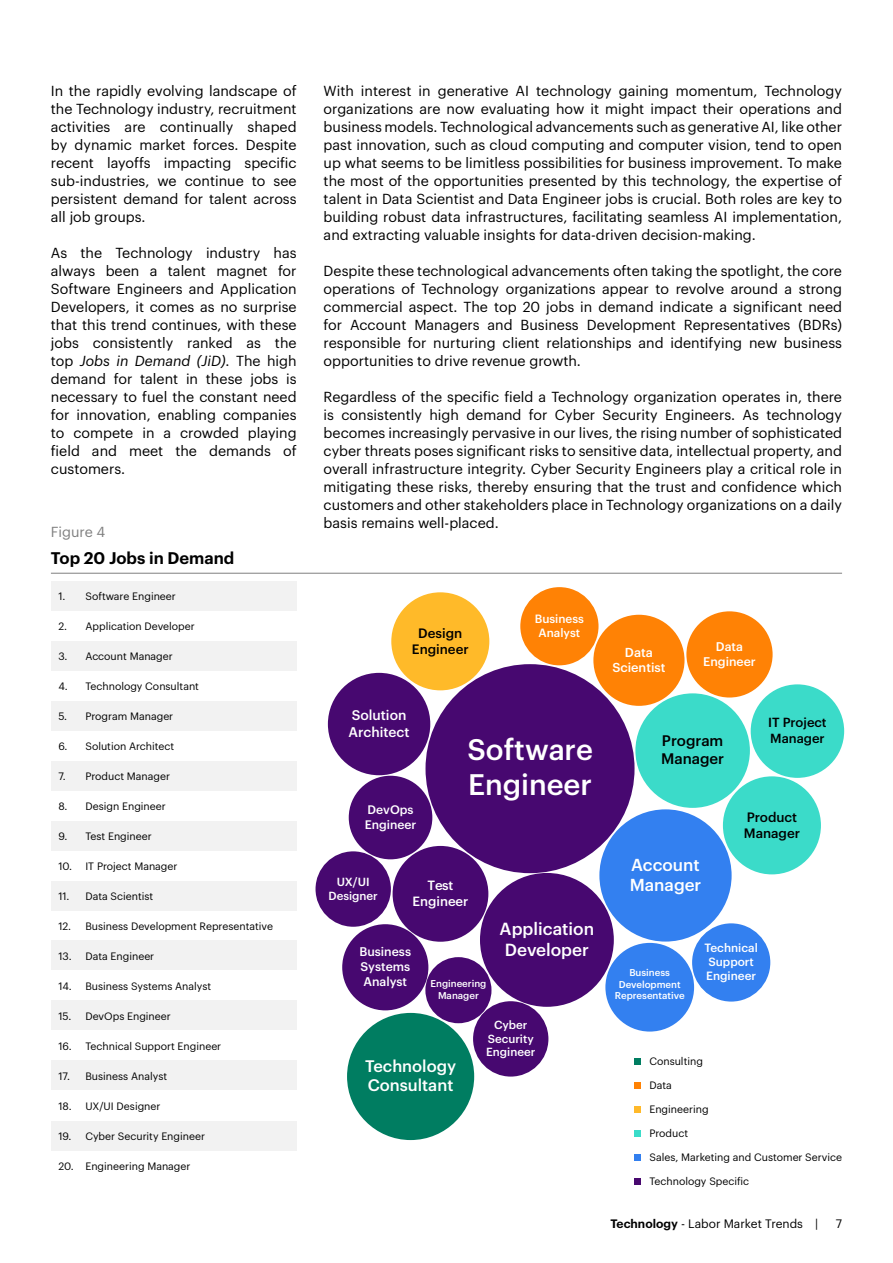
<style>
.page{position:relative;width:893px;height:1263px;background:#fff}
.page>*{position:absolute;margin:0;border:0;box-sizing:border-box;transform-origin:0 0}
.t1{font:500 29.1px/35px "Graphik";color:#fff}
.t2{font:500 17.25px/20.5px "Graphik";color:#fff;text-align:center}
.t3{font:500 16.95px/20.4px "Graphik";color:#fff}
.t4{font:600 16.5px "Graphik";color:#000}
.t5{font:500 16.35px/19.6px "Graphik";color:#fff}
.t6{font:500 15px/18px "Graphik";color:#000}
.t7{font:14.25px/18px "Graphik";color:#000;text-align:justify}
.t8{font:14.25px "Graphik";color:#808080}
.t9{font:500 13.8px/16.5px "Graphik";color:#fff}
.t10{font:500 13.35px/16px "Graphik";color:#000}
.t11{font:500 13.2px/15.8px "Graphik";color:#fff;text-align:center}
.t12{font:500 12.9px/15.6px "Graphik";color:#000}
.t13{font:500 12.75px/15.3px "Graphik";color:#fff;text-align:center}
.t14{font:500 12.3px/14.9px "Graphik";color:#fff;text-align:center}
.t15{font:500 12.15px/14.5px "Graphik";color:#fff}
.t16{font:12px "Graphik";color:#000}
.t17{font:500 11.7px/14.1px "Graphik";color:#fff}
.t18{font:500 11.55px/13.8px "Graphik";color:#fff;text-align:center}
.t19{font:10.5px "Graphik";color:#000}
.t20{font:500 9.75px/11.7px "Graphik";color:#fff;text-align:center}
.s1{font-style:italic}
.s2{font-weight:600}
</style>
<div class="page">
<div style="left:51px;top:581px;width:246px;height:30px;background:#f2f2f2"></div>
<div style="left:51px;top:821px;width:246px;height:30px;background:#f2f2f2"></div>
<div style="left:51px;top:701px;width:246px;height:30px;background:#f2f2f2"></div>
<div style="left:51px;top:940px;width:246px;height:30px;background:#f2f2f2"></div>
<div style="left:51px;top:1060px;width:246px;height:30px;background:#f2f2f2"></div>
<div style="left:51px;top:1121px;width:246px;height:30px;background:#f2f2f2"></div>
<div style="left:51px;top:641px;width:246px;height:30px;background:#f2f2f2"></div>
<div style="left:51px;top:881px;width:246px;height:29px;background:#f2f2f2"></div>
<div style="left:51px;top:761px;width:246px;height:30px;background:#f2f2f2"></div>
<div style="left:51px;top:1000px;width:246px;height:30px;background:#f2f2f2"></div>
<hr style="left:51px;top:573px;width:791px;height:1px;background:#808080">
<svg style="left:634px;top:1058px;width:6px;height:6px"></svg>
<svg style="left:634px;top:1106px;width:6px;height:6px"></svg>
<svg style="left:634px;top:1082px;width:6px;height:6px"></svg>
<svg style="left:634px;top:1130px;width:6px;height:6px"></svg>
<svg style="left:634px;top:1154px;width:6px;height:6px"></svg>
<svg style="left:634px;top:1178px;width:6px;height:6px"></svg>
<div style="left:425px;top:664px;width:209px;height:209px;background:#470870;border-radius:50%"></div>
<div style="left:393px;top:846px;width:95px;height:96px;background:#470870;border-radius:50%"></div>
<div style="left:349px;top:776px;width:83px;height:83px;background:#470870;border-radius:50%"></div>
<div style="left:480px;top:873px;width:134px;height:134px;background:#470870;border-radius:50%"></div>
<div style="left:599px;top:809px;width:133px;height:132px;background:#3380f0;border-radius:50%"></div>
<div style="left:347px;top:1013px;width:127px;height:127px;background:#007d61;border-radius:50%"></div>
<div style="left:635px;top:693px;width:115px;height:115px;background:#3bdbc9;border-radius:50%"></div>
<div style="left:328px;top:673px;width:102px;height:102px;background:#470870;border-radius:50%"></div>
<div style="left:723px;top:776px;width:98px;height:98px;background:#3bdbc9;border-radius:50%"></div>
<div style="left:391px;top:592px;width:98px;height:98px;background:#ffba29;border-radius:50%"></div>
<div style="left:751px;top:684px;width:93px;height:94px;background:#3bdbc9;border-radius:50%"></div>
<div style="left:593px;top:615px;width:91px;height:91px;background:#ff8205;border-radius:50%"></div>
<div style="left:605px;top:943px;width:89px;height:88px;background:#3380f0;border-radius:50%"></div>
<div style="left:686px;top:611px;width:87px;height:86px;background:#ff8205;border-radius:50%"></div>
<div style="left:342px;top:924px;width:86px;height:86px;background:#470870;border-radius:50%"></div>
<div style="left:692px;top:923px;width:78px;height:78px;background:#3380f0;border-radius:50%"></div>
<div style="left:520px;top:587px;width:78px;height:78px;background:#ff8205;border-radius:50%"></div>
<div style="left:316px;top:851px;width:75px;height:76px;background:#470870;border-radius:50%"></div>
<div style="left:473px;top:1001px;width:75px;height:75px;background:#470870;border-radius:50%"></div>
<div style="left:425px;top:957px;width:66px;height:66px;background:#470870;border-radius:50%"></div>
<p class="t7" style="left:51px;top:81px;width:247px">In the rapidly evolving landscape of the Technology industry, recruitment activities are continually shaped by dynamic market forces. Despite recent layoffs impacting specific sub-industries, we continue to see persistent demand for talent across all job groups.</p>
<p class="t7" style="left:51px;top:243px;width:247px">As the Technology industry has always been a talent magnet for Software Engineers and Application Developers, it comes as no surprise that this trend continues, with these jobs consistently ranked as the top <span class="s1">Jobs in Demand (JiD)</span>. The high demand for talent in these jobs is necessary to fuel the constant need for innovation, enabling companies to compete in a crowded playing field and meet the demands of customers.</p>
<p class="t8" style="left:51px;top:521px;width:56px">Figure 4</p>
<p class="t4" style="left:51px;top:545px;width:185px">Top 20 Jobs in Demand</p>
<p class="t19" style="left:58px;top:588px;width:119px">1. Software Engineer</p>
<p class="t19" style="left:58px;top:618px;width:138px">2. Application Developer</p>
<p class="t19" style="left:58px;top:648px;width:116px">3. Account Manager</p>
<p class="t19" style="left:58px;top:678px;width:142px">4. Technology Consultant</p>
<p class="t19" style="left:58px;top:708px;width:116px">5. Program Manager</p>
<p class="t19" style="left:58px;top:738px;width:117px">6. Solution Architect</p>
<p class="t19" style="left:58px;top:768px;width:113px">7. Product Manager</p>
<p class="t19" style="left:58px;top:798px;width:109px">8. Design Engineer</p>
<p class="t19" style="left:58px;top:828px;width:95px">9. Test Engineer</p>
<p class="t19" style="left:58px;top:858px;width:121px">10. IT Project Manager</p>
<p class="t19" style="left:58px;top:888px;width:96px">11. Data Scientist</p>
<p class="t19" style="left:58px;top:918px;width:216px">12. Business Development Representative</p>
<p class="t19" style="left:58px;top:948px;width:97px">13. Data Engineer</p>
<p class="t19" style="left:58px;top:978px;width:154px">14. Business Systems Analyst</p>
<p class="t19" style="left:58px;top:1008px;width:114px">15. DevOps Engineer</p>
<p class="t19" style="left:58px;top:1038px;width:164px">16. Technical Support Engineer</p>
<p class="t19" style="left:58px;top:1068px;width:110px">17. Business Analyst</p>
<p class="t19" style="left:58px;top:1098px;width:104px">18. UX/UI Designer</p>
<p class="t19" style="left:58px;top:1128px;width:148px">19. Cyber Security Engineer</p>
<p class="t19" style="left:58px;top:1158px;width:134px">20. Engineering Manager</p>
<p class="t7" style="left:324px;top:81px;width:520px">With interest in generative AI technology gaining momentum, Technology organizations are now evaluating how it might impact their operations and business models. Technological advancements such as generative AI, like other past innovation, such as cloud computing and computer vision, tend to open up what seems to be limitless possibilities for business improvement. To make the most of the opportunities presented by this technology, the expertise of talent in Data Scientist and Data Engineer jobs is crucial. Both roles are key to building robust data infrastructures, facilitating seamless AI implementation, and extracting valuable insights for data-driven decision-making.</p>
<p class="t7" style="left:324px;top:261px;width:520px">Despite these technological advancements often taking the spotlight, the core operations of Technology organizations appear to revolve around a strong commercial aspect. The top 20 jobs in demand indicate a significant need for Account Managers and Business Development Representatives (BDRs) responsible for nurturing client relationships and identifying new business opportunities to drive revenue growth.</p>
<p class="t7" style="left:324px;top:387px;width:520px">Regardless of the specific field a Technology organization operates in, there is consistently high demand for Cyber Security Engineers. As technology becomes increasingly pervasive in our lives, the rising number of sophisticated cyber threats poses significant risks to sensitive data, intellectual property, and overall infrastructure integrity. Cyber Security Engineers play a critical role in mitigating these risks, thereby ensuring that the trust and confidence which customers and other stakeholders place in Technology organizations on a daily basis remains well-placed.</p>
<p class="t10" style="left:412px;top:623px;width:58px;text-align:center">Design<br>Engineer</p>
<p class="t17" style="left:535px;top:611px;width:51px;text-align:center">Business<br>Analyst</p>
<p class="t9" style="left:349px;top:706px;width:62px">Solution<br>Architect</p>
<p class="t15" style="left:365px;top:801px;width:53px">DevOps<br>Engineer</p>
<h1 class="t1" style="left:467px;top:730px;width:127px">Software<br>Engineer</h1>
<p class="t18" style="left:329px;top:874px;width:51px">UX/UI<br>Designer</p>
<p class="t11" style="left:412px;top:876px;width:57px">Test<br>Engineer</p>
<p class="t14" style="left:359px;top:943px;width:53px;text-align:justify">Business Systems Analyst</p>
<p class="t20" style="left:430px;top:977px;width:58px">Engineering<br>Manager</p>
<p class="t2" style="left:500px;top:917px;width:96px">Application<br>Developer</p>
<p class="t5" style="left:365px;top:1055px;width:93px">Technology<br>Consultant</p>
<p class="t18" style="left:486px;top:1017px;width:51px">Cyber<br>Security<br>Engineer</p>
<p class="t13" style="left:612px;top:643px;width:55px">Data<br>Scientist</p>
<p class="t14" style="left:703px;top:638px;width:54px">Data<br>Engineer</p>
<p class="t6" style="left:661px;top:731px;width:65px">Program<br>Manager</p>
<p class="t12" style="left:768px;top:714px;width:60px">IT Project<br>Manager</p>
<p class="t3" style="left:630px;top:853px;width:73px">Account<br>Manager</p>
<p class="t10" style="left:744px;top:807px;width:58px">Product<br>Manager</p>
<p class="t20" style="left:615px;top:966px;width:71px">Business<br>Development<br>Representative</p>
<p class="t17" style="left:704px;top:940px;width:55px">Technical<br>Support<br>Engineer</p>
<p class="t19" style="left:649px;top:1053px;width:55px">Consulting</p>
<p class="t19" style="left:649px;top:1077px;width:24px">Data</p>
<p class="t19" style="left:649px;top:1101px;width:61px">Engineering</p>
<p class="t19" style="left:649px;top:1125px;width:40px">Product</p>
<p class="t19" style="left:649px;top:1149px;width:194px">Sales, Marketing and Customer Service</p>
<p class="t19" style="left:649px;top:1173px;width:101px">Technology Specific</p>
<p class="t16" style="left:610px;top:1215px;width:209px"><span class="s2">Technology</span> - Labor Market Trends |</p>
<p class="t16" style="left:836px;top:1215px;width:8px">7</p>
</div>
